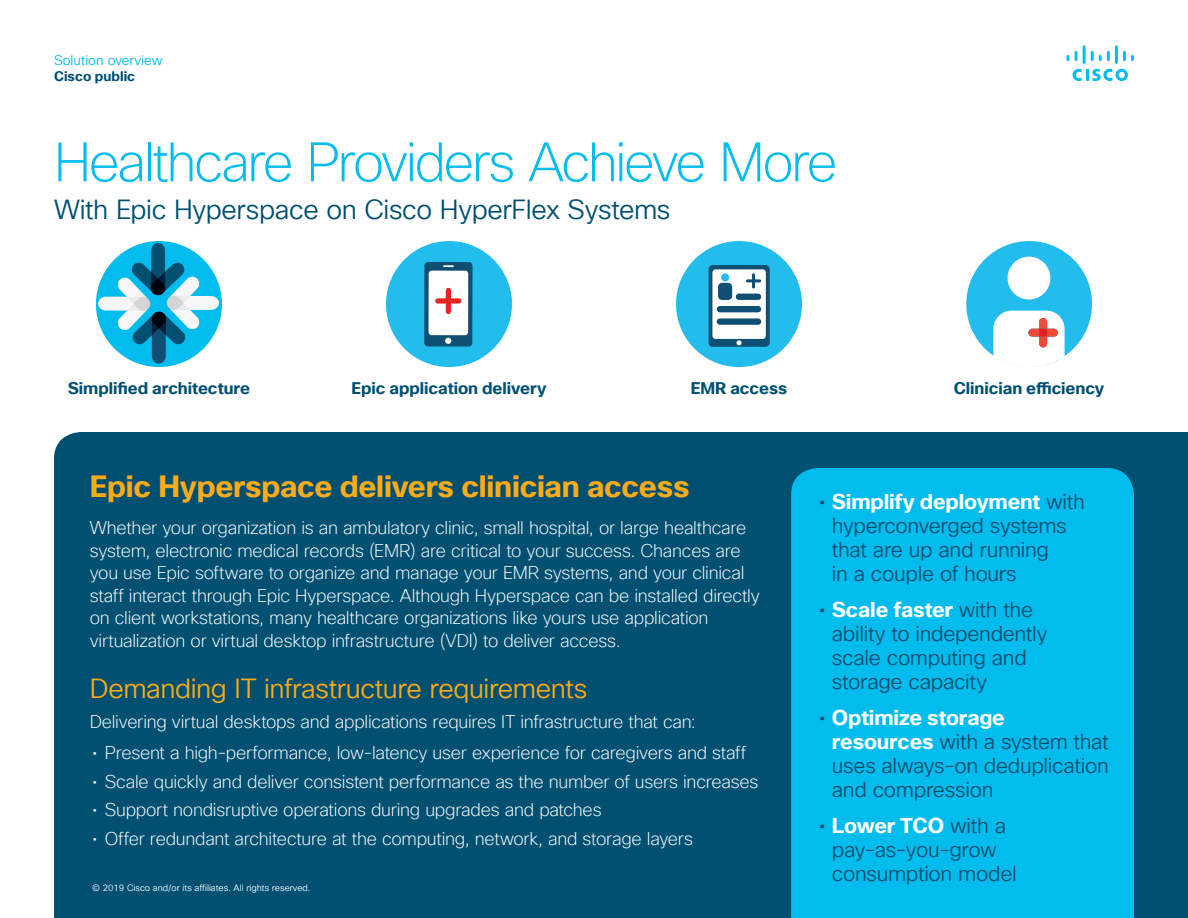
<style>
.page{position:relative;width:1188px;height:918px;background:#fff}
.page>*{position:absolute;margin:0;border:0;box-sizing:border-box;transform-origin:0 0}
.Title_Headline{font:200 54px "Cisco Sans TT";letter-spacing:-.045em;color:#01bcec}
.Intro_Heading{font:700 30px "Cisco Sans TT";letter-spacing:-.01em;color:#faab1a}
.Title_Subhead{font:27px "Cisco Sans TT Light";letter-spacing:-.015em;color:#015072}
.Subhead2_Orange{font:27px "Cisco Sans TT Light";letter-spacing:-.015em;color:#faab1a}
.t1{font:21px/24px "Cisco Sans TT Light";letter-spacing:-.015em;color:#015072}
.Intro_Body_White{font:200 18px/22.5px "Cisco Sans TT";letter-spacing:-.015em;color:#fff}
.Subhead3_Indigo{font:700 16.5px "Cisco Sans TT";letter-spacing:-.005em;color:#015072}
.t2{font:13.5px "Cisco Sans TT Light";color:#01bcec}
.t3{font:700 13.5px "Cisco Sans TT";color:#015072}
.Footer_white{font:9px "Cisco Sans TT Light";color:#fff}
.s1{font-family:"Cisco Sans TT"}
.s2{font-family:"Cisco Sans TT";font-weight:700;color:#fff}
</style>
<div class="page">
<svg style="left:1073px;top:69px;width:55px;height:12px"></svg>
<svg style="left:1067px;top:55px;width:2px;height:6px"></svg>
<svg style="left:1075px;top:51px;width:3px;height:10px"></svg>
<hr style="left:1083px;top:45px;width:3px;height:19px;background:#01bcec">
<svg style="left:1091px;top:51px;width:19px;height:10px"></svg>
<hr style="left:1115px;top:45px;width:3px;height:19px;background:#01bcec">
<svg style="left:1123px;top:51px;width:11px;height:10px"></svg>
<div style="left:54px;top:432px;width:1134px;height:486px;background:#015072"></div>
<div style="left:791px;top:468px;width:343px;height:450px;background:#01bcec"></div>
<svg style="left:96px;top:241px;width:126px;height:126px"></svg>
<svg style="left:386px;top:241px;width:126px;height:126px"></svg>
<div style="left:446px;top:288px;width:5px;height:26px;background:#e42525;border-radius:3px"></div>
<div style="left:435px;top:298px;width:26px;height:6px;background:#e42525;border-radius:3px"></div>
<svg style="left:676px;top:241px;width:126px;height:126px"></svg>
<div style="left:718px;top:283px;width:14px;height:17px;background:#0f4f73;border-radius:4px"></div>
<div style="left:721px;top:273px;width:8px;height:8px;background:#22bded;border-radius:50%"></div>
<div style="left:717px;top:306px;width:44px;height:6px;background:#0f4f73;border-radius:3px"></div>
<div style="left:717px;top:318px;width:44px;height:7px;background:#0f4f73;border-radius:3px"></div>
<div style="left:736px;top:294px;width:25px;height:6px;background:#0f4f73;border-radius:3px"></div>
<hr style="left:752px;top:273px;width:3px;height:15px;background:#0f4f73;border-radius:2px">
<hr style="left:746px;top:279px;width:15px;height:3px;background:#0f4f73;border-radius:2px">
<svg style="left:966px;top:241px;width:126px;height:126px"></svg>
<p class="t2" style="left:54px;top:51px;width:110px">Solution overview</p>
<p class="t3" style="left:54px;top:67px;width:83px">Cisco public</p>
<p class="Title_Headline" style="left:54px;top:127px;width:785px">Healthcare Providers Achieve More</p>
<p class="Title_Subhead" style="left:54px;top:192px;width:618px">With Epic Hyperspace on Cisco HyperFlex Systems</p>
<p class="Subhead3_Indigo" style="left:68px;top:378px;width:184px">Simplified architecture</p>
<p class="Subhead3_Indigo" style="left:954px;top:378px;width:152px">Clinician efficiency</p>
<p class="Subhead3_Indigo" style="left:351px;top:378px;width:196px">Epic application delivery</p>
<p class="Subhead3_Indigo" style="left:691px;top:378px;width:98px">EMR access</p>
<p class="Intro_Heading" style="left:90px;top:466px;width:601px">Epic Hyperspace delivers clinician access</p>
<p class="Intro_Body_White" style="left:90px;top:517px;width:671px">Whether your organization is an ambulatory clinic, small hospital, or large healthcare system, electronic medical records (EMR) are critical to your success. Chances are you use Epic software to organize and manage your EMR systems, and your clinical staff interact through Epic Hyperspace. Although Hyperspace can be installed directly on client workstations, many healthcare organizations like yours use application virtualization or virtual desktop infrastructure (VDI) to deliver access.</p>
<p class="Subhead2_Orange" style="left:90px;top:671px;width:499px">Demanding IT infrastructure requirements</p>
<p class="Intro_Body_White" style="left:90px;top:711px;width:608px">Delivering virtual desktops and applications requires IT infrastructure that can:</p>
<p class="Intro_Body_White" style="left:92px;top:742px;width:656px">• Present a high-performance, low-latency user experience for caregivers and staff</p>
<p class="Intro_Body_White" style="left:92px;top:771px;width:668px">• Scale quickly and deliver consistent performance as the number of users increases</p>
<p class="Intro_Body_White" style="left:92px;top:799px;width:511px">• Support nondisruptive operations during upgrades and patches</p>
<p class="Intro_Body_White" style="left:92px;top:828px;width:602px">• Offer redundant architecture at the computing, network, and storage layers</p>
<p class="Footer_white" style="left:92px;top:882px;width:220px">© 2019 Cisco and/or its affiliates. All rights reserved.</p>
<p class="t1" style="left:832px;top:491px;width:254px;text-indent:-13px"><span class="s1">•</span> <span class="s2">Simplify deployment</span> with hyperconverged systems that are up and running<br>in a couple of hours</p>
<p class="t1" style="left:832px;top:599px;width:217px;text-indent:-13px"><span class="s1">•</span> <span class="s2">Scale faster</span> with the ability to independently scale computing and storage capacity</p>
<p class="t1" style="left:832px;top:707px;width:278px;text-indent:-13px"><span class="s1">•</span> <span class="s2">Optimize storage resources</span> with a system that uses always-on deduplication and compression</p>
<p class="t1" style="left:819px;top:815px;width:199px;text-align:center"><span class="s1">•</span> <span class="s2">Lower TCO</span> with a pay-as-you-grow consumption model</p>
</div>
